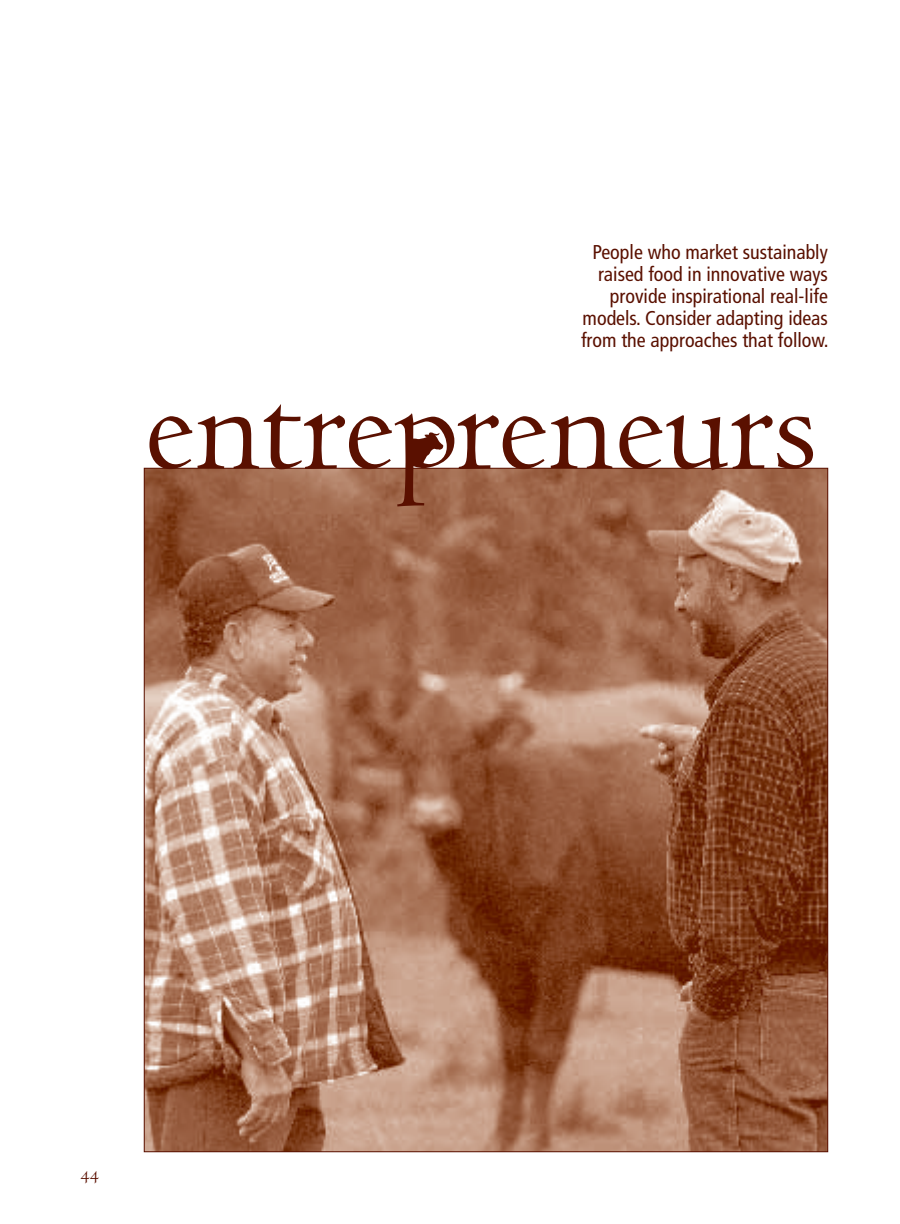
<style>
.page{position:relative;width:900px;height:1224px;background:#fff}
.page>*{position:absolute;margin:0;border:0;box-sizing:border-box;transform-origin:0 0}
.t1{font:140px "Centaur";color:#5a1000}
.t2{font:condensed 20px/22px "Frutiger";color:#5a1000;text-align:right}
.t3{font:20px "Centaur MT SC";color:#5a1000}
</style>
<div class="page">
<img style="left:146px;top:470px;width:680px;height:680px">
<svg style="left:395px;top:413px;width:59px;height:93px"></svg>
<p class="t2" style="left:581px;top:243px;width:249px">People who market sustainably raised food in innovative ways provide inspirational real-life models. Consider adapting ideas from the approaches that follow.</p>
<h1 class="t1" style="left:144px;top:374px;width:676px">entre reneurs</h1>
<p class="t3" style="left:81px;top:1166px;width:20px">44</p>
</div>
